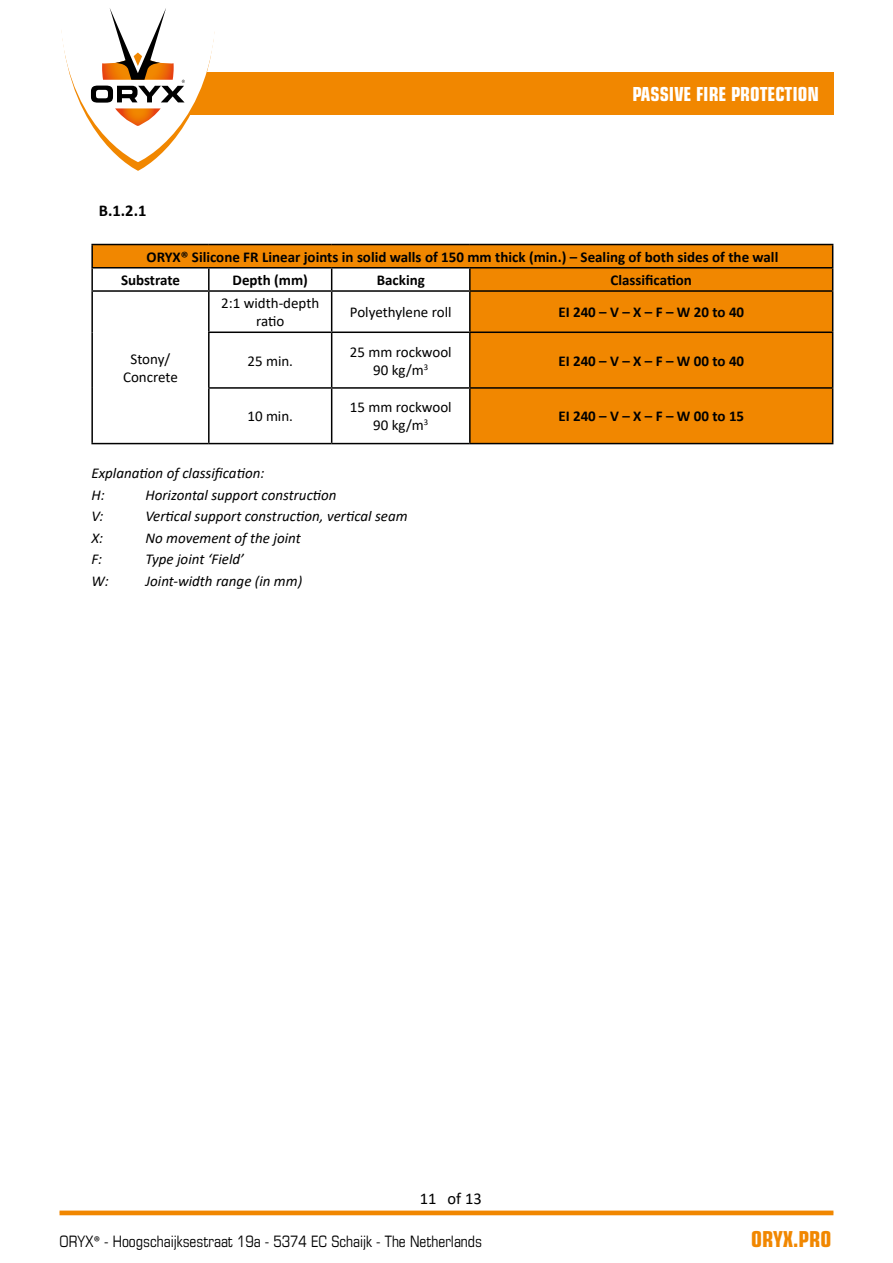
<style>
.page{position:relative;width:893px;height:1263px;background:#fff}
.page>*{position:absolute;margin:0;border:0;box-sizing:border-box;transform-origin:0 0}
.t1{font:700 condensed 22.05px "Eurostile LT Std";color:#f18700;scale:.96 1}
.t2{font:700 condensed 19.35px "Eurostile LT Std";color:#fff;scale:.95 1}
.t3{font:700 16.5px "Calibri";color:#000}
.t4{font:16.5px "Calibri";color:#000}
.t5{font:condensed 15.75px "Eurostile LT Std";color:#000;scale:.96 1}
.t6{font:700 15px/23.2px "Calibri";color:#000}
.t7{font:italic 15px/21.6px "Calibri";color:#000}
.t8{font:15px/18px "Calibri";color:#000;text-align:center}
.s1{font-family:"Myriad Pro";font-stretch:normal}
</style>
<div class="page">
<div style="left:96px;top:72px;width:737px;height:43px;background:#f18700"></div>
<svg style="left:61px;top:8px;width:154px;height:163px"></svg>
<div style="left:60px;top:1210px;width:773px;height:5px;background:#f18700"></div>
<div style="left:92px;top:244px;width:741px;height:24px;background:#f18700"></div>
<div style="left:471px;top:268px;width:361px;height:175px;background:#f18700"></div>
<hr style="left:91px;top:244px;width:118px;height:1px;background:#000">
<hr style="left:91px;top:245px;width:2px;height:22px;background:#000">
<hr style="left:209px;top:244px;width:123px;height:1px;background:#000">
<hr style="left:332px;top:244px;width:138px;height:1px;background:#000">
<hr style="left:470px;top:244px;width:363px;height:1px;background:#000">
<hr style="left:91px;top:267px;width:118px;height:1px;background:#000">
<hr style="left:91px;top:268px;width:2px;height:22px;background:#000">
<hr style="left:209px;top:267px;width:123px;height:1px;background:#000">
<hr style="left:208px;top:268px;width:2px;height:22px;background:#000">
<hr style="left:332px;top:267px;width:138px;height:1px;background:#000">
<svg style="left:331px;top:268px;width:1px;height:22px"></svg>
<hr style="left:470px;top:267px;width:363px;height:1px;background:#000">
<hr style="left:469px;top:268px;width:2px;height:22px;background:#000">
<svg style="left:832px;top:245px;width:1px;height:45px"></svg>
<hr style="left:91px;top:290px;width:118px;height:2px;background:#000">
<hr style="left:91px;top:292px;width:2px;height:40px;background:#000">
<hr style="left:209px;top:290px;width:123px;height:2px;background:#000">
<hr style="left:208px;top:292px;width:2px;height:39px;background:#000">
<hr style="left:332px;top:290px;width:138px;height:2px;background:#000">
<hr style="left:331px;top:292px;width:1px;height:39px;background:#000">
<hr style="left:470px;top:290px;width:363px;height:2px;background:#000">
<hr style="left:469px;top:292px;width:2px;height:39px;background:#000">
<hr style="left:832px;top:292px;width:1px;height:39px;background:#000">
<hr style="left:91px;top:332px;width:2px;height:56px;background:#000">
<hr style="left:208px;top:331px;width:124px;height:2px;background:#000">
<hr style="left:208px;top:333px;width:2px;height:54px;background:#000">
<hr style="left:332px;top:331px;width:138px;height:2px;background:#000">
<hr style="left:331px;top:333px;width:1px;height:54px;background:#000">
<hr style="left:470px;top:331px;width:363px;height:2px;background:#000">
<hr style="left:469px;top:333px;width:2px;height:54px;background:#000">
<hr style="left:832px;top:333px;width:1px;height:54px;background:#000">
<hr style="left:91px;top:388px;width:2px;height:55px;background:#000">
<hr style="left:208px;top:387px;width:124px;height:2px;background:#000">
<hr style="left:208px;top:389px;width:2px;height:54px;background:#000">
<hr style="left:332px;top:387px;width:138px;height:2px;background:#000">
<hr style="left:331px;top:389px;width:1px;height:54px;background:#000">
<hr style="left:470px;top:387px;width:363px;height:2px;background:#000">
<hr style="left:469px;top:389px;width:2px;height:54px;background:#000">
<hr style="left:832px;top:389px;width:1px;height:54px;background:#000">
<hr style="left:91px;top:443px;width:118px;height:1px;background:#000">
<hr style="left:209px;top:443px;width:123px;height:1px;background:#000">
<hr style="left:332px;top:443px;width:138px;height:1px;background:#000">
<hr style="left:470px;top:443px;width:363px;height:1px;background:#000">
<p class="t2" style="left:632px;top:82px;width:198px">PASSIVE FIRE PROTECTION</p>
<p class="t3" style="left:99px;top:199px;width:49px">B.1.2.1</p>
<p class="t6" style="left:121px;top:245px;width:659px;text-indent:26px">ORYX® Silicone FR Linear joints in solid walls of 150 mm thick (min.) – Sealing of both sides of the wall<br>Substrate</p>
<p class="t6" style="left:233px;top:268px;width:77px">Depth (mm)</p>
<p class="t6" style="left:377px;top:268px;width:50px">Backing</p>
<p class="t6" style="left:611px;top:268px;width:83px">Classification</p>
<p class="t8" style="left:221px;top:294px;width:100px">2:1 width-depth ratio</p>
<p class="t8" style="left:350px;top:303px;width:103px">Polyethylene roll</p>
<p class="t6" style="left:558px;top:300px;width:187px">EI 240 – V – X – F – W 20 to 40</p>
<p class="t8" style="left:247px;top:351px;width:47px">25 min.</p>
<p class="t8" style="left:350px;top:342px;width:103px">25 mm rockwool<br>90 kg/m<sup>3</sup></p>
<p class="t6" style="left:558px;top:349px;width:187px">EI 240 – V – X – F – W 00 to 40</p>
<p class="t8" style="left:247px;top:407px;width:47px">10 min.</p>
<p class="t8" style="left:350px;top:398px;width:103px">15 mm rockwool<br>90 kg/m<sup>3</sup></p>
<p class="t6" style="left:558px;top:405px;width:187px">EI 240 – V – X – F – W 00 to 15</p>
<p class="t7" style="left:91px;top:461px;width:175px">Explanation of classification:<br>H:</p>
<p class="t8" style="left:123px;top:350px;width:56px">Stony/<br>Concrete</p>
<p class="t7" style="left:145px;top:483px;width:193px">Horizontal support construction</p>
<p class="t7" style="left:91px;top:505px;width:13px">V:</p>
<p class="t7" style="left:145px;top:505px;width:264px">Vertical support construction, vertical seam</p>
<p class="t7" style="left:91px;top:526px;width:13px">X:</p>
<p class="t7" style="left:145px;top:526px;width:157px">No movement of the joint</p>
<p class="t7" style="left:91px;top:548px;width:12px">F:</p>
<p class="t7" style="left:145px;top:548px;width:100px">Type joint ‘Field’</p>
<p class="t7" style="left:91px;top:569px;width:19px">W:</p>
<p class="t7" style="left:145px;top:569px;width:158px">Joint-width range (in mm)</p>
<p class="t4" style="left:420px;top:1187px;width:64px">11 of 13</p>
<p class="t5" style="left:60px;top:1232px;width:442px">ORYX<span class="s1">®</span> - Hoogschaijksestraat 19a - 5374 EC Schaijk - The Netherlands</p>
<h1 class="t1" style="left:751px;top:1226px;width:85px">ORYX.PRO</h1>
</div>
